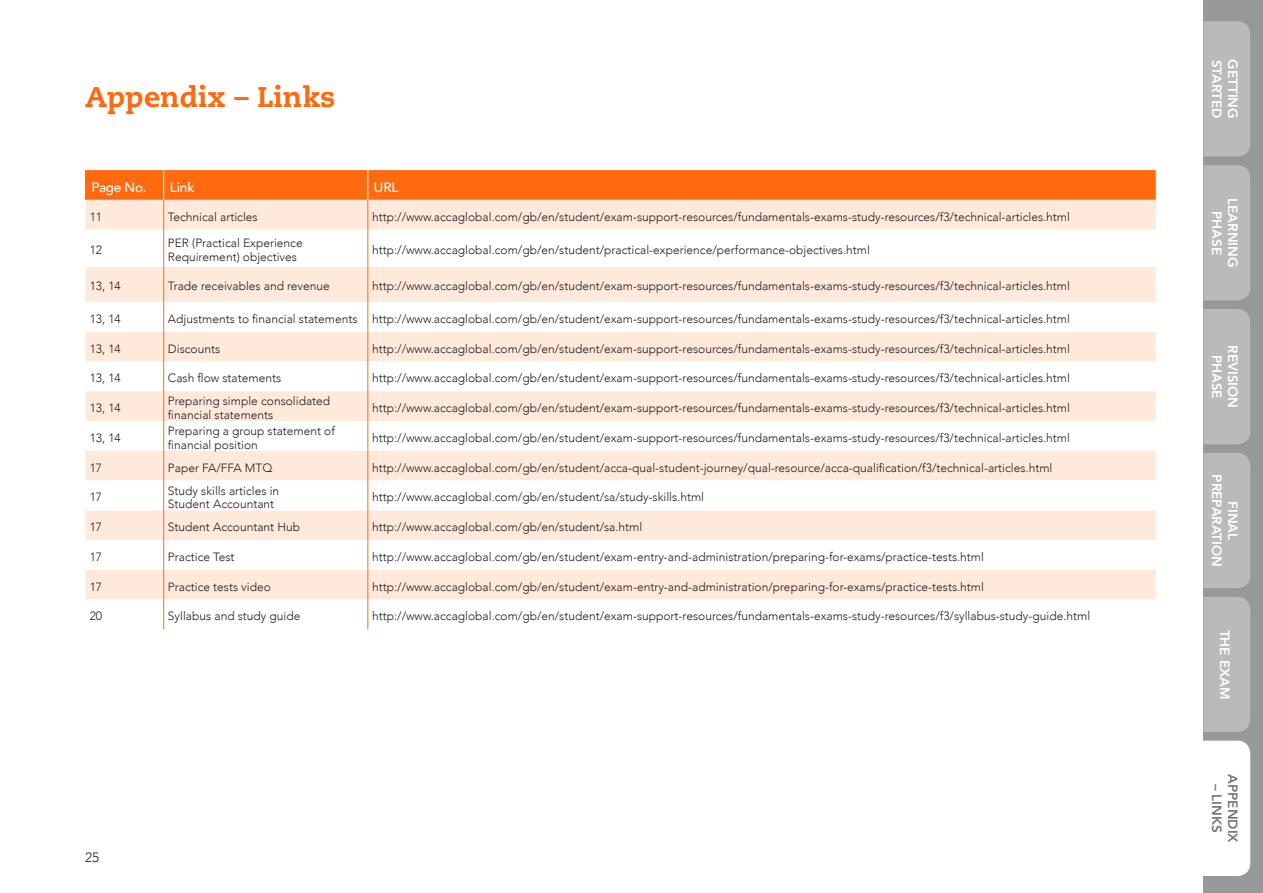
<style>
.page{position:relative;width:1263px;height:893px;background:#fff}
.page>*{position:absolute;margin:0;border:0;box-sizing:border-box;transform-origin:0 0}
.RUNNING_HEADER{font:800 28.35px "Caecilia";color:#ff6a10}
.t1{font:800 13.5px/16.2px "Avenir";color:#fff;text-align:center}
.TABLE_BODY_COPY{font:500 13.5px "Avenir";color:#fff}
.t2{font:800 13.5px "Avenir";color:#747678}
.t3{font:300 13.5px "Avenir";color:#231f20}
.TABLE_BODY_COPY-2{font:300 12px/13.5px "Avenir";color:#231f20}
</style>
<div class="page">
<div style="left:1203px;top:0;width:60px;height:893px;background:#97989a"></div>
<div style="left:1203px;top:21px;width:47px;height:136px;background:#b9babb"></div>
<div style="left:1203px;top:165px;width:47px;height:135px;background:#b9babb"></div>
<div style="left:1203px;top:309px;width:47px;height:135px;background:#b9babb"></div>
<div style="left:1203px;top:453px;width:47px;height:135px;background:#b9babb"></div>
<div style="left:1203px;top:597px;width:47px;height:135px;background:#b9babb"></div>
<svg style="left:86px;top:170px;width:1070px;height:30px;background:#ff6b12"></svg>
<div style="left:85px;top:200px;width:1071px;height:30px;background:#ffe9db"></div>
<svg style="left:85px;top:230px;width:1071px;height:399px"></svg>
<hr style="left:163px;top:170px;width:1px;height:30px;background:#fff">
<hr style="left:367px;top:170px;width:1px;height:30px;background:#fff">
<hr style="left:85px;top:170px;width:1px;height:30px;background:#ff6a10">
<hr style="left:367px;top:200px;width:1px;height:30px;background:#ff6a10">
<hr style="left:367px;top:230px;width:1px;height:37px;background:#ff6a10">
<hr style="left:367px;top:267px;width:1px;height:35px;background:#ff6a10">
<hr style="left:367px;top:302px;width:1px;height:30px;background:#ff6a10">
<svg style="left:367px;top:332px;width:1px;height:29px"></svg>
<hr style="left:367px;top:361px;width:1px;height:30px;background:#ff6a10">
<hr style="left:367px;top:391px;width:1px;height:30px;background:#ff6a10">
<hr style="left:367px;top:421px;width:1px;height:30px;background:#ff6a10">
<svg style="left:367px;top:451px;width:1px;height:29px"></svg>
<hr style="left:367px;top:480px;width:1px;height:30px;background:#ff6a10">
<hr style="left:367px;top:510px;width:1px;height:30px;background:#ff6a10">
<hr style="left:367px;top:540px;width:1px;height:30px;background:#ff6a10">
<hr style="left:367px;top:570px;width:1px;height:30px;background:#ff6a10">
<svg style="left:367px;top:600px;width:1px;height:29px"></svg>
<hr style="left:163px;top:200px;width:1px;height:30px;background:#ff6a10">
<hr style="left:163px;top:230px;width:1px;height:37px;background:#ff6a10">
<hr style="left:163px;top:267px;width:1px;height:35px;background:#ff6a10">
<hr style="left:163px;top:302px;width:1px;height:30px;background:#ff6a10">
<svg style="left:163px;top:332px;width:1px;height:29px"></svg>
<hr style="left:163px;top:361px;width:1px;height:30px;background:#ff6a10">
<hr style="left:163px;top:391px;width:1px;height:30px;background:#ff6a10">
<hr style="left:163px;top:421px;width:1px;height:30px;background:#ff6a10">
<svg style="left:163px;top:451px;width:1px;height:29px"></svg>
<hr style="left:163px;top:480px;width:1px;height:30px;background:#ff6a10">
<hr style="left:163px;top:510px;width:1px;height:30px;background:#ff6a10">
<hr style="left:163px;top:540px;width:1px;height:30px;background:#ff6a10">
<hr style="left:163px;top:570px;width:1px;height:30px;background:#ff6a10">
<svg style="left:163px;top:600px;width:1px;height:29px"></svg>
<div style="left:1203px;top:741px;width:47px;height:135px;background:#fff"></div>
<p class="RUNNING_HEADER" style="left:85px;top:80px;width:252px">Appendix – Links</p>
<p class="TABLE_BODY_COPY" style="left:91px;top:175px;width:57px">Page No.</p>
<p class="TABLE_BODY_COPY" style="left:170px;top:175px;width:26px">Link</p>
<p class="TABLE_BODY_COPY" style="left:374px;top:175px;width:26px">URL</p>
<p class="TABLE_BODY_COPY-2" style="left:90px;top:210px;width:14px">11</p>
<p class="TABLE_BODY_COPY-2" style="left:168px;top:210px;width:91px">Technical articles</p>
<p class="TABLE_BODY_COPY-2" style="left:372px;top:210px;width:699px">http://www.accaglobal.com/gb/en/student/exam-support-resources/fundamentals-exams-study-resources/f3/technical-articles.html</p>
<p class="TABLE_BODY_COPY-2" style="left:90px;top:243px;width:14px">12</p>
<p class="TABLE_BODY_COPY-2" style="left:168px;top:237px;width:136px">PER (Practical Experience<br>Requirement) objectives</p>
<p class="TABLE_BODY_COPY-2" style="left:372px;top:243px;width:499px">http://www.accaglobal.com/gb/en/student/practical-experience/performance-objectives.html</p>
<p class="TABLE_BODY_COPY-2" style="left:90px;top:279px;width:33px">13, 14</p>
<p class="TABLE_BODY_COPY-2" style="left:168px;top:279px;width:163px">Trade receivables and revenue</p>
<p class="TABLE_BODY_COPY-2" style="left:372px;top:279px;width:699px">http://www.accaglobal.com/gb/en/student/exam-support-resources/fundamentals-exams-study-resources/f3/technical-articles.html</p>
<p class="TABLE_BODY_COPY-2" style="left:90px;top:312px;width:33px">13, 14</p>
<p class="TABLE_BODY_COPY-2" style="left:168px;top:312px;width:191px">Adjustments to financial statements</p>
<p class="TABLE_BODY_COPY-2" style="left:372px;top:312px;width:699px">http://www.accaglobal.com/gb/en/student/exam-support-resources/fundamentals-exams-study-resources/f3/technical-articles.html</p>
<p class="TABLE_BODY_COPY-2" style="left:90px;top:342px;width:33px">13, 14</p>
<p class="TABLE_BODY_COPY-2" style="left:168px;top:342px;width:54px">Discounts</p>
<p class="TABLE_BODY_COPY-2" style="left:372px;top:342px;width:699px">http://www.accaglobal.com/gb/en/student/exam-support-resources/fundamentals-exams-study-resources/f3/technical-articles.html</p>
<p class="TABLE_BODY_COPY-2" style="left:90px;top:371px;width:33px">13, 14</p>
<p class="TABLE_BODY_COPY-2" style="left:168px;top:371px;width:115px">Cash flow statements</p>
<p class="TABLE_BODY_COPY-2" style="left:372px;top:371px;width:699px">http://www.accaglobal.com/gb/en/student/exam-support-resources/fundamentals-exams-study-resources/f3/technical-articles.html</p>
<p class="TABLE_BODY_COPY-2" style="left:90px;top:401px;width:33px">13, 14</p>
<p class="TABLE_BODY_COPY-2" style="left:168px;top:394px;width:164px">Preparing simple consolidated financial statements</p>
<p class="TABLE_BODY_COPY-2" style="left:372px;top:401px;width:699px">http://www.accaglobal.com/gb/en/student/exam-support-resources/fundamentals-exams-study-resources/f3/technical-articles.html</p>
<p class="TABLE_BODY_COPY-2" style="left:90px;top:431px;width:33px">13, 14</p>
<p class="TABLE_BODY_COPY-2" style="left:168px;top:424px;width:168px">Preparing a group statement of financial position</p>
<p class="TABLE_BODY_COPY-2" style="left:372px;top:431px;width:699px">http://www.accaglobal.com/gb/en/student/exam-support-resources/fundamentals-exams-study-resources/f3/technical-articles.html</p>
<p class="TABLE_BODY_COPY-2" style="left:90px;top:461px;width:14px">17</p>
<p class="TABLE_BODY_COPY-2" style="left:168px;top:461px;width:106px">Paper FA/FFA MTQ</p>
<p class="TABLE_BODY_COPY-2" style="left:372px;top:461px;width:682px">http://www.accaglobal.com/gb/en/student/acca-qual-student-journey/qual-resource/acca-qualification/f3/technical-articles.html</p>
<p class="TABLE_BODY_COPY-2" style="left:90px;top:490px;width:14px">17</p>
<p class="TABLE_BODY_COPY-2" style="left:168px;top:484px;width:113px">Study skills articles in<br>Student Accountant</p>
<p class="TABLE_BODY_COPY-2" style="left:372px;top:490px;width:334px">http://www.accaglobal.com/gb/en/student/sa/study-skills.html</p>
<p class="TABLE_BODY_COPY-2" style="left:90px;top:520px;width:14px">17</p>
<p class="TABLE_BODY_COPY-2" style="left:168px;top:520px;width:134px">Student Accountant Hub</p>
<p class="TABLE_BODY_COPY-2" style="left:372px;top:520px;width:272px">http://www.accaglobal.com/gb/en/student/sa.html</p>
<p class="TABLE_BODY_COPY-2" style="left:90px;top:550px;width:14px">17</p>
<p class="TABLE_BODY_COPY-2" style="left:168px;top:550px;width:68px">Practice Test</p>
<p class="TABLE_BODY_COPY-2" style="left:372px;top:550px;width:613px">http://www.accaglobal.com/gb/en/student/exam-entry-and-administration/preparing-for-exams/practice-tests.html</p>
<p class="TABLE_BODY_COPY-2" style="left:90px;top:580px;width:14px">17</p>
<p class="TABLE_BODY_COPY-2" style="left:168px;top:580px;width:104px">Practice tests video</p>
<p class="TABLE_BODY_COPY-2" style="left:372px;top:580px;width:613px">http://www.accaglobal.com/gb/en/student/exam-entry-and-administration/preparing-for-exams/practice-tests.html</p>
<p class="TABLE_BODY_COPY-2" style="left:90px;top:610px;width:14px">20</p>
<p class="TABLE_BODY_COPY-2" style="left:168px;top:610px;width:134px">Syllabus and study guide</p>
<p class="TABLE_BODY_COPY-2" style="left:372px;top:610px;width:720px">http://www.accaglobal.com/gb/en/student/exam-support-resources/fundamentals-exams-study-resources/f3/syllabus-study-guide.html</p>
<p class="t3" style="left:85px;top:849px;width:16px">25</p>
<p class="t1" style="left:1225px;top:60px;width:60px;rotate:90deg">STARTED</p>
<p class="t1" style="left:1241px;top:59px;width:61px;rotate:90deg">GETTING</p>
<p class="t1" style="left:1241px;top:198px;width:71px;rotate:90deg">LEARNING<br>PHASE</p>
<p class="t1" style="left:1241px;top:345px;width:65px;rotate:90deg">REVISION<br>PHASE</p>
<p class="t1" style="left:1241px;top:474px;width:94px;rotate:90deg">FINAL<br>PREPARATION</p>
<p class="t1" style="left:1233px;top:630px;width:71px;rotate:90deg">THE EXAM</p>
<p class="t2" style="left:1243px;top:774px;width:70px;rotate:90deg">APPENDIX</p>
<p class="t2" style="left:1227px;top:784px;width:51px;rotate:90deg">– LINKS</p>
</div>
